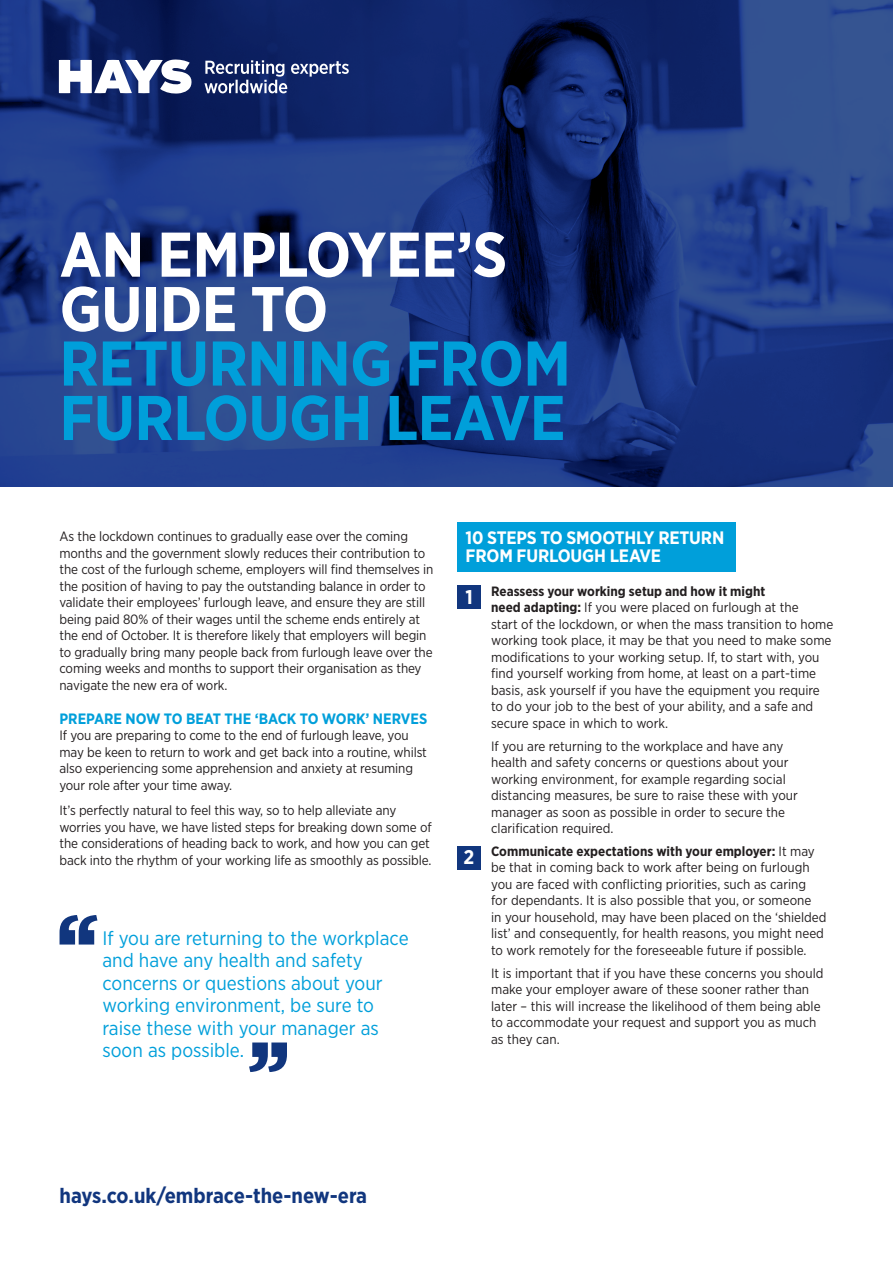
<style>
.page{position:relative;width:893px;height:1263px;background:#fff}
.page>*{position:absolute;margin:0;border:0;box-sizing:border-box;transform-origin:0 0}
.Heading_Long_35pt{font:700 63px/54.4px "Gotham Narrow";letter-spacing:-.01em;color:#009fda}
.Web_Address_14pt_Dar{font:700 21px "Gotham Narrow";color:#11367e}
.t1{font:700 19.8px "Gotham Narrow";color:#fff}
.t2{font:19.5px/22.5px "Gotham Narrow";color:#009fda}
.Bodycopy_10pt_Black{font:700 18px/18px "Gotham Narrow";letter-spacing:-.01em;color:#fff}
.Bodycopy_10pt_Black-2{font:700 15px "Gotham Narrow";color:#009fda}
.Bodycopy_10pt_Black-3{font:13.5px/16.5px "Gotham Narrow";letter-spacing:-.01em;color:#231f20}
.s1{color:#fff}
.s2{font-weight:700}
</style>
<div class="page">
<svg style="left:0;top:0;width:893px;height:487px;background:#1c367c"></svg>
<svg style="left:59px;top:60px;width:290px;height:34px"></svg>
<svg style="left:60px;top:915px;width:37px;height:29px"></svg>
<svg style="left:249px;top:1042px;width:38px;height:30px"></svg>
<div style="left:457px;top:522px;width:279px;height:50px;background:#009fda"></div>
<div style="left:457px;top:585px;width:24px;height:24px;background:#11367e"></div>
<div style="left:457px;top:846px;width:24px;height:23px;background:#11367e"></div>
<p class="Heading_Long_35pt" style="left:60px;top:227px;width:513px"><span class="s1">AN EMPLOYEE’S<br>GUIDE TO<br></span>RETURNING FROM<br>FURLOUGH LEAVE</p>
<p class="Bodycopy_10pt_Black-3" style="left:60px;top:528px;width:375px">As the lockdown continues to gradually ease over the coming months and the government slowly reduces their contribution to the cost of the furlough scheme, employers will find themselves in the position of having to pay the outstanding balance in order to validate their employees’ furlough leave, and ensure they are still being paid 80% of their wages until the scheme ends entirely at the end of October. It is therefore likely that employers will begin to gradually bring many people back from furlough leave over the coming weeks and months to support their organisation as they navigate the new era of work.</p>
<p class="Bodycopy_10pt_Black-2" style="left:60px;top:709px;width:369px">PREPARE NOW TO BEAT THE ‘BACK TO WORK’ NERVES</p>
<p class="Bodycopy_10pt_Black-3" style="left:60px;top:727px;width:369px">If you are preparing to come to the end of furlough leave, you may be keen to return to work and get back into a routine, whilst also experiencing some apprehension and anxiety at resuming your role after your time away.</p>
<p class="Bodycopy_10pt_Black-3" style="left:60px;top:802px;width:374px">It’s perfectly natural to feel this way, so to help alleviate any worries you have, we have listed steps for breaking down some of the considerations of heading back to work, and how you can get back into the rhythm of your working life as smoothly as possible.</p>
<p class="t2" style="left:102px;top:926px;width:308px">If you are returning to the workplace and have any health and safety concerns or questions about your working environment, be sure to raise these with your manager as soon as possible.</p>
<p class="Bodycopy_10pt_Black" style="left:466px;top:529px;width:260px">10 STEPS TO SMOOTHLY RETURN<br>FROM FURLOUGH LEAVE</p>
<p class="t1" style="left:465px;top:584px;width:9px">1</p>
<p class="Bodycopy_10pt_Black-3" style="left:491px;top:582px;width:344px"><span class="s2">Reassess your working setup and how it might<br>need adapting:</span> If you were placed on furlough at the<br>start of the lockdown, or when the mass transition to home working took place, it may be that you need to make some modifications to your working setup. If, to start with, you find yourself working from home, at least on a part-time basis, ask yourself if you have the equipment you require to do your job to the best of your ability, and a safe and secure space in which to work.</p>
<p class="Bodycopy_10pt_Black-3" style="left:491px;top:737px;width:308px">If you are returning to the workplace and have any health and safety concerns or questions about your working environment, for example regarding social distancing measures, be sure to raise these with your manager as soon as possible in order to secure the clarification required.</p>
<p class="t1" style="left:464px;top:844px;width:12px">2</p>
<p class="Bodycopy_10pt_Black-3" style="left:491px;top:843px;width:337px"><span class="s2">Communicate expectations with your employer:</span> It may be that in coming back to work after being on furlough you are faced with conflicting priorities, such as caring<br>for dependants. It is also possible that you, or someone<br>in your household, may have been placed on the ‘shielded list’ and consequently, for health reasons, you might need to work remotely for the foreseeable future if possible.</p>
<p class="Bodycopy_10pt_Black-3" style="left:491px;top:964px;width:334px">It is important that if you have these concerns you should make your employer aware of these sooner rather than later – this will increase the likelihood of them being able to accommodate your request and support you as much as they can.</p>
<p class="Web_Address_14pt_Dar" style="left:60px;top:1182px;width:309px">hays.co.uk/embrace-the-new-era</p>
</div>
